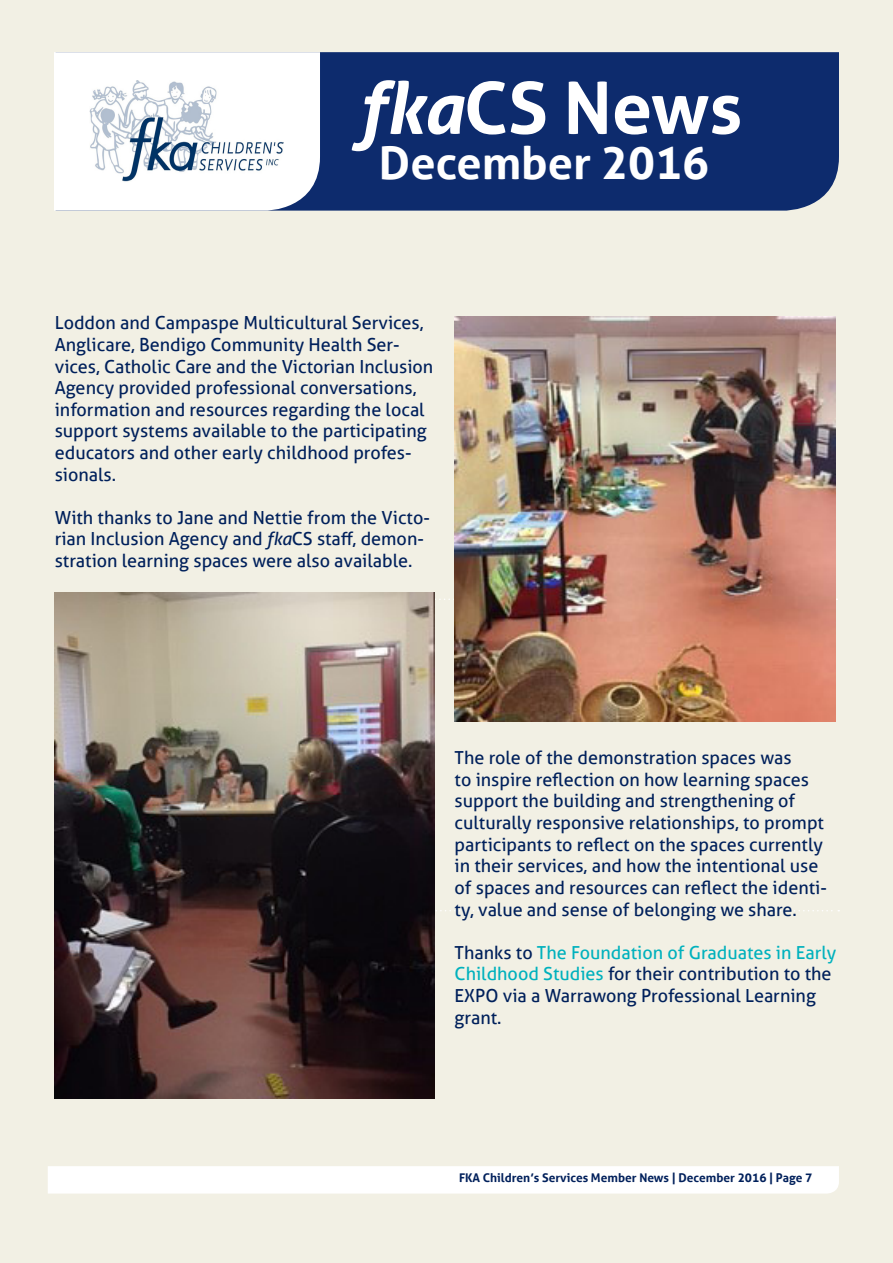
<style>
.page{position:relative;width:893px;height:1263px;background:#f2f0e4}
.page>*{position:absolute;margin:0;border:0;box-sizing:border-box;transform-origin:0 0}
.t1{font:700 72px "Aller";color:#fff}
.t2{font:700 45px "Aller";color:#fff}
.t3{font:18px/21.6px "Aller";color:#00205b}
.t4{font:700 12px "Aller";color:#00205b}
.s1{font-style:italic}
.s2{color:#00b1bd}
</style>
<div class="page">
<svg style="left:436px;top:910px;width:403px;height:1px"></svg>
<div style="left:48px;top:1166px;width:791px;height:27px;background:#fff"></div>
<svg style="left:54px;top:52px;width:783px;height:159px;background:#41598c"></svg>
<img style="left:90px;top:81px;width:194px;height:101px">
<img style="left:55px;top:592px;width:380px;height:506px">
<img style="left:455px;top:316px;width:381px;height:405px">
<p class="t1" style="left:359px;top:64px;width:385px"><span class="s1">fka</span>CS News</p>
<p class="t2" style="left:379px;top:135px;width:332px">December 2016</p>
<p class="t3" style="left:55px;top:312px;width:380px">Loddon and Campaspe Multicultural Services, Anglicare, Bendigo Community Health Ser&shy;vices, Catholic Care and the Victorian Inclusion Agency provided professional conversations, information and resources regarding the local support systems available to the participating educators and other early childhood profes&shy;sionals.</p>
<p class="t3" style="left:55px;top:506px;width:377px">With thanks to Jane and Nettie from the Victo&shy;rian Inclusion Agency and <span class="s1">fka</span>CS staff, demon&shy;stration learning spaces were also available.</p>
<p class="t3" style="left:455px;top:747px;width:374px">The role of the demonstration spaces was<br>to inspire reflection on how learning spaces support the building and strengthening of culturally responsive relationships, to prompt participants to reflect on the spaces currently in their services, and how the intentional use of spaces and resources can reflect the identi&shy;ty, value and sense of belonging we share.</p>
<p class="t3" style="left:455px;top:941px;width:383px">Thanks to <span class="s2">The Foundation of Graduates in Early Childhood Studies</span> for their contribution to the EXPO via a Warrawong Professional Learning grant.</p>
<p class="t4" style="left:459px;top:1171px;width:355px">FKA Children’s Services Member News | December 2016 | Page 7</p>
</div>
